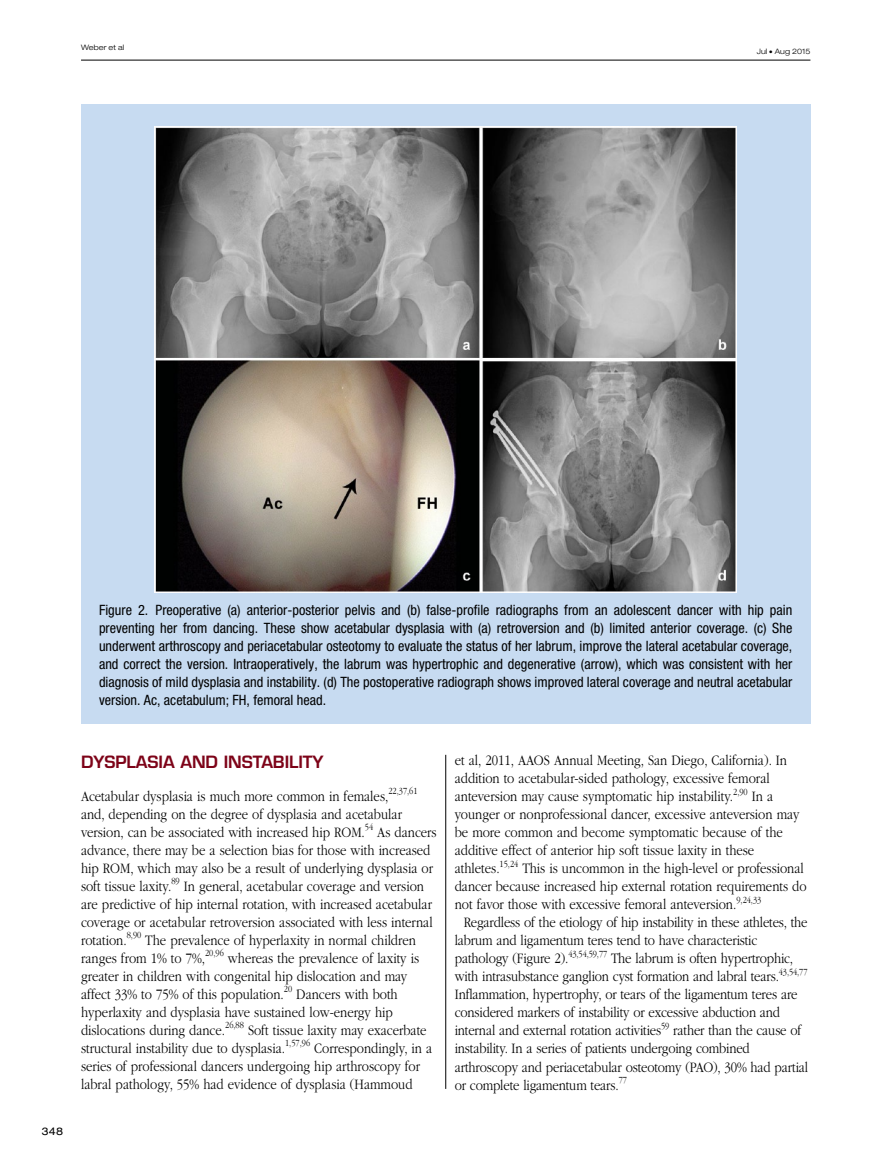
<style>
.page{position:relative;width:878px;height:1175px;background:#fff}
.page>*{position:absolute;margin:0;border:0;box-sizing:border-box;transform-origin:0 0}
.t1{font:600 16.5px "Eurostile";letter-spacing:-.005em;color:#7d0318}
.t2{font:300 15px/18px "ITC Garamond Std";color:#000;scale:.85 1}
.t3{font:condensed 14.25px/18px "Helvetica Neue LT Std";color:#000;text-align:justify}
.t4{font:expanded 10.5px "Helvetica Neue LT Std";color:#000}
.t5{font:300 9.75px "ITC Garamond Std";color:#000;scale:.85 1}
.t6{font:300 expanded 7.5px "Helvetica Neue LT Std";color:#000}
</style>
<div class="page">
<hr style="left:81px;top:60px;width:729px;height:1px;background:#000">
<hr style="left:445px;top:754px;width:1px;height:334px;background:#000">
<div style="left:81px;top:104px;width:729px;height:619px;background:#c7dbf1"></div>
<img style="left:154px;top:127px;width:583px;height:465px">
<p class="t6" style="left:81px;top:43px;width:45px">Weber et al</p>
<p class="t6" style="left:757px;top:47px;width:55px">Jul • Aug 2015</p>
<p class="t3" style="left:99px;top:601px;width:695px">Figure 2. Preoperative (a) anterior-posterior pelvis and (b) false-profile radiographs from an adolescent dancer with hip pain preventing her from dancing. These show acetabular dysplasia with (a) retroversion and (b) limited anterior coverage. (c) She underwent arthroscopy and periacetabular osteotomy to evaluate the status of her labrum, improve the lateral acetabular coverage, and correct the version. Intraoperatively, the labrum was hypertrophic and degenerative (arrow), which was consistent with her diagnosis of mild dysplasia and instability. (d) The postoperative radiograph shows improved lateral coverage and neutral acetabular version. Ac, acetabulum; FH, femoral head.</p>
<p class="t4" style="left:42px;top:1125px;width:23px">348</p>
<p class="t1" style="left:81px;top:751px;width:244px">DYSPLASIA AND INSTABILITY</p>
<p class="t2" style="left:81px;top:787px;width:363px">Acetabular dysplasia is much more common in females,</p>
<p class="t5" style="left:388px;top:786px;width:36px">22,37,61</p>
<p class="t2" style="left:81px;top:805px;width:379px">and, depending on the degree of dysplasia and acetabular version, can be associated with increased hip ROM.</p>
<p class="t5" style="left:365px;top:822px;width:11px">54</p>
<p class="t2" style="left:81px;top:823px;width:420px;text-indent:296px">As dancers advance, there may be a selection bias for those with increased hip ROM, which may also be a result of underlying dysplasia or soft tissue laxity.</p>
<p class="t5" style="left:171px;top:876px;width:11px">89</p>
<p class="t2" style="left:81px;top:877px;width:415px;text-indent:103px">In general, acetabular coverage and version are predictive of hip internal rotation, with increased acetabular coverage or acetabular retroversion associated with less internal rotation.</p>
<p class="t5" style="left:127px;top:930px;width:19px">8,90</p>
<p class="t2" style="left:81px;top:931px;width:395px;text-indent:64px">The prevalence of hyperlaxity in normal children ranges from 1% to 7%,</p>
<p class="t5" style="left:205px;top:948px;width:24px">20,96</p>
<p class="t2" style="left:81px;top:949px;width:399px;text-indent:147px">whereas the prevalence of laxity is greater in children with congenital hip dislocation and may affect 33% to 75% of this population.</p>
<p class="t5" style="left:284px;top:984px;width:11px">20</p>
<p class="t2" style="left:81px;top:985px;width:374px;text-indent:215px">Dancers with both hyperlaxity and dysplasia have sustained low-energy hip dislocations during dance.</p>
<p class="t5" style="left:225px;top:1020px;width:24px">26,88</p>
<p class="t2" style="left:81px;top:1021px;width:408px;text-indent:167px">Soft tissue laxity may exacerbate structural instability due to dysplasia.</p>
<p class="t5" style="left:285px;top:1038px;width:31px">1,57,96</p>
<p class="t2" style="left:81px;top:1039px;width:414px;text-indent:233px">Correspondingly, in a series of professional dancers undergoing hip arthroscopy for labral pathology, 55% had evidence of dysplasia (Hammoud</p>
<p class="t2" style="left:454px;top:752px;width:407px">et al, 2011, AAOS Annual Meeting, San Diego, California). In addition to acetabular-sided pathology, excessive femoral anteversion may cause symptomatic hip instability.<sup>2,90</sup> In a younger or nonprofessional dancer, excessive anteversion may be more common and become symptomatic because of the additive effect of anterior hip soft tissue laxity in these athletes.</p>
<p class="t5" style="left:499px;top:858px;width:24px">15,24</p>
<p class="t2" style="left:454px;top:860px;width:415px;text-indent:68px">This is uncommon in the high-level or professional dancer because increased hip external rotation requirements do not favor those with excessive femoral anteversion.</p>
<p class="t5" style="left:736px;top:894px;width:31px">9,24,33</p>
<p class="t2" style="left:454px;top:914px;width:416px;text-indent:9px">Regardless of the etiology of hip instability in these athletes, the labrum and ligamentum teres tend to have characteristic pathology (Figure 2).</p>
<p class="t5" style="left:568px;top:948px;width:47px">43,54,59,77</p>
<p class="t2" style="left:455px;top:950px;width:400px;text-indent:156px">The labrum is often hypertrophic, with intrasubstance ganglion cyst formation and labral tears.</p>
<p class="t5" style="left:778px;top:966px;width:35px">43,54,77</p>
<p class="t2" style="left:454px;top:986px;width:405px">Inflammation, hypertrophy, or tears of the ligamentum teres are considered markers of instability or excessive abduction and internal and external rotation activities</p>
<p class="t5" style="left:661px;top:1020px;width:11px">59</p>
<p class="t2" style="left:454px;top:1022px;width:417px;text-indent:218px">rather than the cause of instability. In a series of patients undergoing combined arthroscopy and periacetabular osteotomy (PAO), 30% had partial or complete ligamentum tears.</p>
<p class="t5" style="left:618px;top:1074px;width:11px">77</p>
</div>
